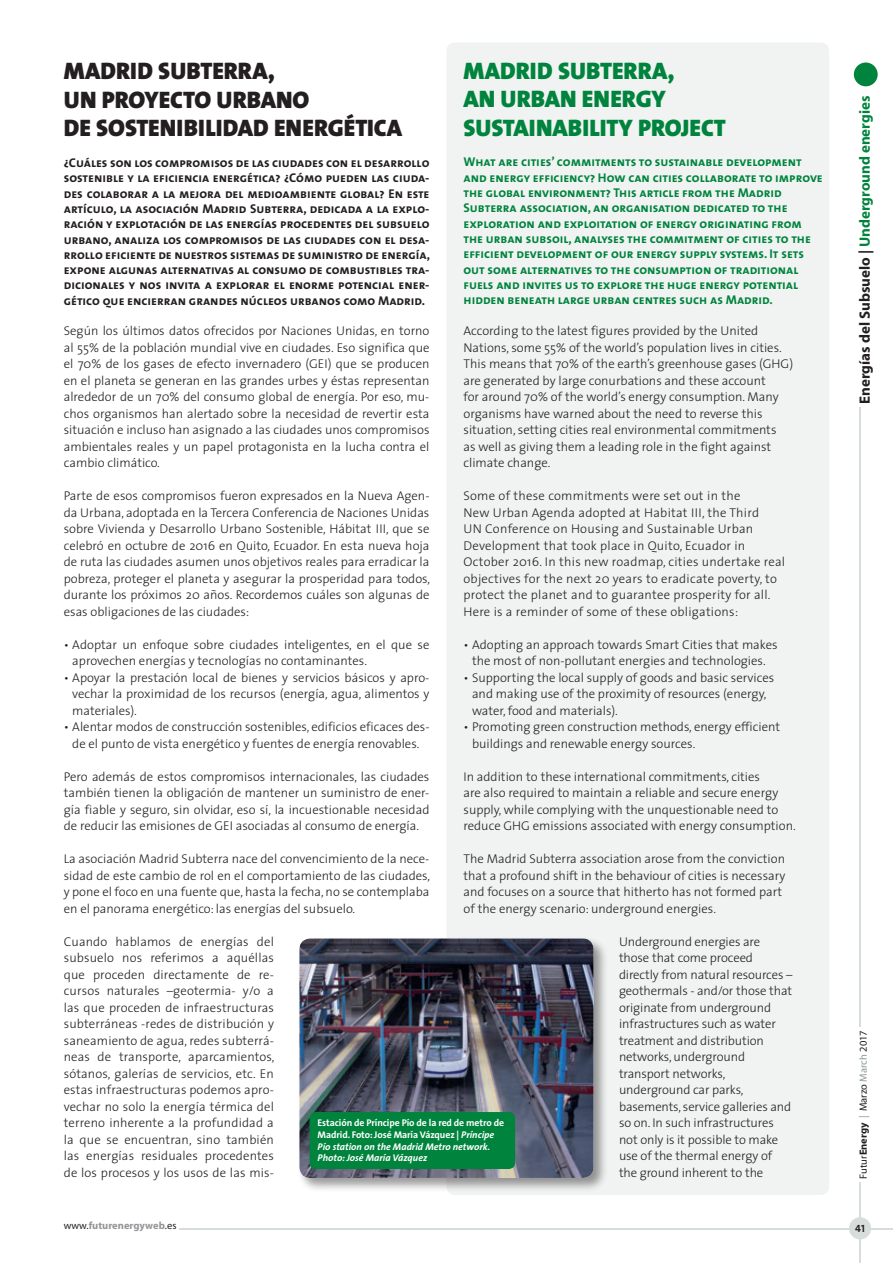
<style>
.page{position:relative;width:893px;height:1263px;background:#fff}
.page>*{position:absolute;margin:0;border:0;box-sizing:border-box;transform-origin:0 0}
.t1{font:24px/28.8px "The Sans Black Caps";color:#231f20}
.t2{font:24px/28.5px "The Sans Black Caps";color:#00843d}
.t3{font:700 15px "Myriad";color:#231f20}
.t4{font:300 12.75px/16.5px "The Sans";color:#231f20}
.t5{font:12.75px/15.3px "The Sans Bold Caps";color:#231f20;text-align:justify}
.t6{font:12.75px/15.3px "The Sans Bold Caps";color:#00843d}
.t7{font:300 12.75px/16.5px "The Sans";letter-spacing:.02em;color:#231f20}
.t8{font:10.5px "Myriad";color:#231f20}
.t9{font:700 10.5px "Myriad";color:#939598}
.t10{font:10.5px "The Sans Bold Caps";color:#231f20}
.t11{font:700 9.75px/11.7px "The Sans";letter-spacing:-.01em;color:#fff}
.s1{font-style:italic}
.s2{color:#00843d}
.s3{font-weight:700}
.s4{color:#8b9b92}
.s5{font-weight:400;color:#231f20}
</style>
<div class="page">
<div style="left:446px;top:43px;width:383px;height:1152px;background:#f0f3f2;border-radius:9px"></div>
<div style="left:297px;top:936px;width:311px;height:256px;background:#231f20;opacity:.46"></div>
<img style="left:299px;top:938px;width:294px;height:240px">
<div style="left:310px;top:1112px;width:205px;height:57px;background:#00843d;border-radius:6px"></div>
<hr style="left:179px;top:1228px;width:714px;height:1px;background:#d7ddda">
<hr style="left:860px;top:1182px;width:1px;height:81px;background:#d7ddda">
<div style="left:849px;top:1217px;width:22px;height:22px;background:#d7ddda;border-radius:50%"></div>
<hr style="left:860px;top:407px;width:1px;height:619px;background:#d7ddda">
<div style="left:854px;top:63px;width:24px;height:23px;background:#00843d;border-radius:50%"></div>
<h1 class="t1" style="left:64px;top:56px;width:340px">MADRID SUBTERRA,<br>UN PROYECTO URBANO<br>DE SOSTENIBILIDAD ENERGÉTICA</h1>
<p class="t5" style="left:64px;top:155px;width:368px">¿Cuáles son los compromisos de las ciudades con el desarrollo sostenible y la eficiencia energética? ¿Cómo pueden las ciuda&shy;des colaborar a la mejora del medioambiente global? En este artículo, la asociación Madrid Subterra, dedicada a la explo&shy;ración y explotación de las energías procedentes del subsuelo urbano, analiza los compromisos de las ciudades con el desa&shy;rrollo eficiente de nuestros sistemas de suministro de energía, expone algunas alternativas al consumo de combustibles tra&shy;dicionales y nos invita a explorar el enorme potencial ener&shy;gético que encierran grandes núcleos urbanos como Madrid.</p>
<h1 class="t2" style="left:463px;top:56px;width:264px">MADRID SUBTERRA,<br>AN URBAN ENERGY<br>SUSTAINABILITY PROJECT</h1>
<p class="t6" style="left:463px;top:154px;width:361px">What are cities’ commitments to sustainable development and energy efficiency? How can cities collaborate to improve the global environment? This article from the Madrid Subterra association, an organisation dedicated to the exploration and exploitation of energy originating from the urban subsoil, analyses the commitment of cities to the efficient development of our energy supply systems. It sets out some alternatives to the consumption of traditional fuels and invites us to explore the huge energy potential hidden beneath large urban centres such as Madrid.</p>
<p class="t4" style="left:463px;top:322px;width:331px">According to the latest figures provided by the United Nations, some 55% of the world’s population lives in cities.<br>This means that 70% of the earth’s greenhouse gases (GHG) are generated by large conurbations and these account<br>for around 70% of the world’s energy consumption. Many organisms have warned about the need to reverse this situation, setting cities real environmental commitments<br>as well as giving them a leading role in the fight against climate change.</p>
<p class="t7" style="left:463px;top:487px;width:323px">Some of these commitments were set out in the<br>New Urban Agenda adopted at Habitat III, the Third<br>UN Conference on Housing and Sustainable Urban Development that took place in Quito, Ecuador in October 2016. In this new roadmap, cities undertake real objectives for the next 20 years to eradicate poverty, to protect the planet and to guarantee prosperity for all.<br>Here is a reminder of some of these obligations:</p>
<p class="t4" style="left:463px;top:636px;width:316px;text-align:center">• Adopting an approach towards Smart Cities that makes the most of non-pollutant energies and technologies.</p>
<p class="t4" style="left:472px;top:669px;width:304px;text-indent:-9px">• Supporting the local supply of goods and basic services and making use of the proximity of resources (energy, water, food and materials).</p>
<p class="t4" style="left:472px;top:718px;width:310px;text-indent:-9px">• Promoting green construction methods, energy efficient buildings and renewable energy sources.</p>
<p class="t4" style="left:463px;top:768px;width:334px">In addition to these international commitments, cities<br>are also required to maintain a reliable and secure energy supply, while complying with the unquestionable need to reduce GHG emissions associated with energy consumption.</p>
<p class="t4" style="left:463px;top:850px;width:323px">The Madrid Subterra association arose from the conviction that a profound shift in the behaviour of cities is necessary and focuses on a source that hitherto has not formed part of the energy scenario: underground energies.</p>
<p class="t4" style="left:619px;top:933px;width:175px">Underground energies are those that come proceed directly from natural resources – geothermals - and/or those that originate from underground infrastructures such as water treatment and distribution networks, underground transport networks, underground car parks, basements, service galleries and so on. In such infrastructures not only is it possible to make use of the thermal energy of the ground inherent to the</p>
<p class="t4" style="left:64px;top:322px;width:367px;text-align:justify">Según los últimos datos ofrecidos por Naciones Unidas, en torno al 55% de la población mundial vive en ciudades. Eso significa que el 70% de los gases de efecto invernadero (GEI) que se producen en el planeta se generan en las grandes urbes y éstas representan alrededor de un 70% del consumo global de energía. Por eso, mu&shy;chos organismos han alertado sobre la necesidad de revertir esta situación e incluso han asignado a las ciudades unos compromisos ambientales reales y un papel protagonista en la lucha contra el cambio climático.</p>
<p class="t4" style="left:64px;top:487px;width:368px;text-align:justify">Parte de esos compromisos fueron expresados en la Nueva Agen&shy;da Urbana, adoptada en la Tercera Conferencia de Naciones Unidas sobre Vivienda y Desarrollo Urbano Sostenible, Hábitat III, que se celebró en octubre de 2016 en Quito, Ecuador. En esta nueva hoja de ruta las ciudades asumen unos objetivos reales para erradicar la pobreza, proteger el planeta y asegurar la prosperidad para todos, durante los próximos 20 años. Recordemos cuáles son algunas de esas obligaciones de las ciudades:</p>
<p class="t4" style="left:72px;top:636px;width:359px;text-indent:-9px">• Adoptar un enfoque sobre ciudades inteligentes, en el que se aprovechen energías y tecnologías no contaminantes.</p>
<p class="t4" style="left:72px;top:669px;width:359px;text-align:justify;text-indent:-9px">• Apoyar la prestación local de bienes y servicios básicos y apro&shy;vechar la proximidad de los recursos (energía, agua, alimentos y materiales).</p>
<p class="t4" style="left:64px;top:718px;width:367px;text-align:center">• Alentar modos de construcción sostenibles, edificios eficaces des&shy;de el punto de vista energético y fuentes de energía renovables.</p>
<p class="t4" style="left:64px;top:768px;width:367px;text-align:justify">Pero además de estos compromisos internacionales, las ciudades también tienen la obligación de mantener un suministro de ener&shy;gía fiable y seguro, sin olvidar, eso sí, la incuestionable necesidad de reducir las emisiones de GEI asociadas al consumo de energía.</p>
<p class="t4" style="left:64px;top:850px;width:368px;text-align:justify">La asociación Madrid Subterra nace del convencimiento de la nece&shy;sidad de este cambio de rol en el comportamiento de las ciudades, y pone el foco en una fuente que, hasta la fecha, no se contemplaba en el panorama energético: las energías del subsuelo.</p>
<p class="t4" style="left:64px;top:933px;width:212px;text-align:justify">Cuando hablamos de energías del subsuelo nos referimos a aquéllas que proceden directamente de re&shy;cursos naturales –geotermia- y/o a las que proceden de infraestructuras subterráneas -redes de distribución y saneamiento de agua, redes subterrá&shy;neas de transporte, aparcamientos, sótanos, galerías de servicios, etc. En estas infraestructuras podemos apro&shy;vechar no solo la energía térmica del terreno inherente a la profundidad a la que se encuentran, sino también las energías residuales procedentes de los procesos y los usos de las mis-</p>
<p class="t11" style="left:318px;top:1117px;width:188px">Estación de Príncipe Pío de la red de metro de Madrid. Foto: José María Vázquez | <span class="s1">Príncipe Pío station on the Madrid Metro network.<br>Photo: José María Vázquez</span></p>
<p class="t3" style="left:857px;top:404px;width:310px;rotate:-90deg">Energías del Subsuelo | <span class="s2">Underground energies</span></p>
<p class="t8" style="left:858px;top:1178px;width:150px;rotate:-90deg">Futur<span class="s3">Energy</span> <span class="s4">|</span> Marzo <span class="s4">March</span> 2017</p>
<p class="t9" style="left:64px;top:1220px;width:114px"><span class="s5">www.</span>futurenergyweb<span class="s5">.es</span></p>
<p class="t10" style="left:855px;top:1219px;width:11px">41</p>
</div>
